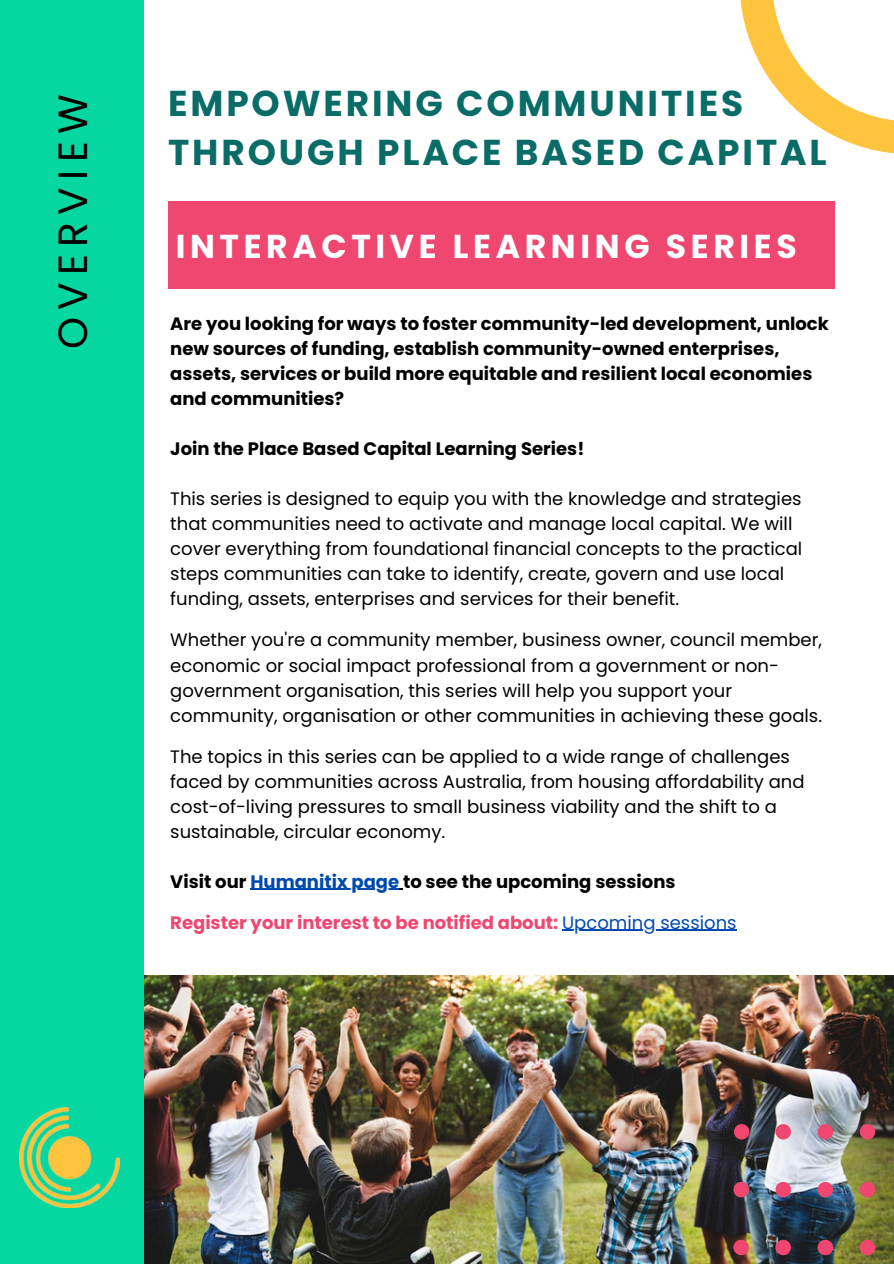
<style>
.page{position:relative;width:894px;height:1264px;background:#fff}
.page>*{position:absolute;margin:0;border:0;box-sizing:border-box;transform-origin:0 0}
.t1{font:40.8px "Poppins";letter-spacing:.18em;color:#000}
.t2{font:700 36px/49.5px "Poppins";letter-spacing:.08em;color:#096c67}
.t3{font:700 33px "Poppins";letter-spacing:.14em;color:#fff}
.t4{font:18px/25px "Poppins";color:#000}
.t5{font:700 18px/25px "Poppins";color:#000}
.t6{font:700 18px "Poppins";color:#ef476f}
.s1{color:#004aad}
.s2{font-weight:400;color:#004aad}
</style>
<div class="page">
<img style="left:143px;top:975px;width:750px;height:288px">
<div style="left:0;top:0;width:143px;height:1263px;background:#06d6a0"></div>
<hr style="left:250px;top:888px;width:149px;height:1px;background:#004aad">
<hr style="left:562px;top:929px;width:174px;height:1px;background:#004aad">
<div style="left:168px;top:201px;width:666px;height:87px;background:#ef476f"></div>
<svg style="left:740px;top:0;width:153px;height:225px"></svg>
<img style="left:19px;top:1107px;width:100px;height:100px">
<svg style="left:733px;top:1239px;width:15px;height:16px"></svg>
<svg style="left:775px;top:1239px;width:15px;height:16px"></svg>
<svg style="left:817px;top:1239px;width:15px;height:16px"></svg>
<svg style="left:859px;top:1239px;width:15px;height:16px"></svg>
<svg style="left:733px;top:1181px;width:15px;height:16px"></svg>
<svg style="left:775px;top:1181px;width:15px;height:16px"></svg>
<svg style="left:817px;top:1181px;width:15px;height:16px"></svg>
<svg style="left:859px;top:1181px;width:15px;height:16px"></svg>
<svg style="left:733px;top:1124px;width:16px;height:15px"></svg>
<svg style="left:775px;top:1124px;width:15px;height:15px"></svg>
<svg style="left:817px;top:1124px;width:15px;height:15px"></svg>
<svg style="left:859px;top:1124px;width:15px;height:15px"></svg>
<h1 class="t1" style="left:44px;top:349px;width:257px;rotate:-90deg">OVERVIEW</h1>
<p class="t2" style="left:168px;top:78px;width:660px">EMPOWERING COMMUNITIES<br>THROUGH PLACE BASED CAPITAL</p>
<h3 class="t3" style="left:176px;top:223px;width:622px">INTERACTIVE LEARNING SERIES</h3>
<p class="t5" style="left:170px;top:311px;width:660px">Are you looking for ways to foster community-led development, unlock new sources of funding, establish community-owned enterprises, assets, services or build more equitable and resilient local economies and communities?</p>
<h2 class="t5" style="left:170px;top:436px;width:415px">Join the Place Based Capital Learning Series!</h2>
<h2 class="t4" style="left:170px;top:486px;width:633px">This series is designed to equip you with the knowledge and strategies that communities need to activate and manage local capital. We will cover everything from foundational financial concepts to the practical steps communities can take to identify, create, govern and use local funding, assets, enterprises and services for their benefit.</h2>
<h3 class="t4" style="left:170px;top:627px;width:653px">Whether you're a community member, business owner, council member, economic or social impact professional from a government or non&shy;government organisation, this series will help you support your community, organisation or other communities in achieving these goals.</h3>
<h3 class="t4" style="left:170px;top:743px;width:635px">The topics in this series can be applied to a wide range of challenges faced by communities across Australia, from housing affordability and cost-of-living pressures to small business viability and the shift to a sustainable, circular economy.</h3>
<p class="t5" style="left:170px;top:868px;width:506px">Visit our <span class="s1">Humanitix page</span> to see the upcoming sessions</p>
<p class="t6" style="left:170px;top:909px;width:567px">Register your interest to be notified about: <span class="s2">Upcoming sessions</span></p>
</div>
